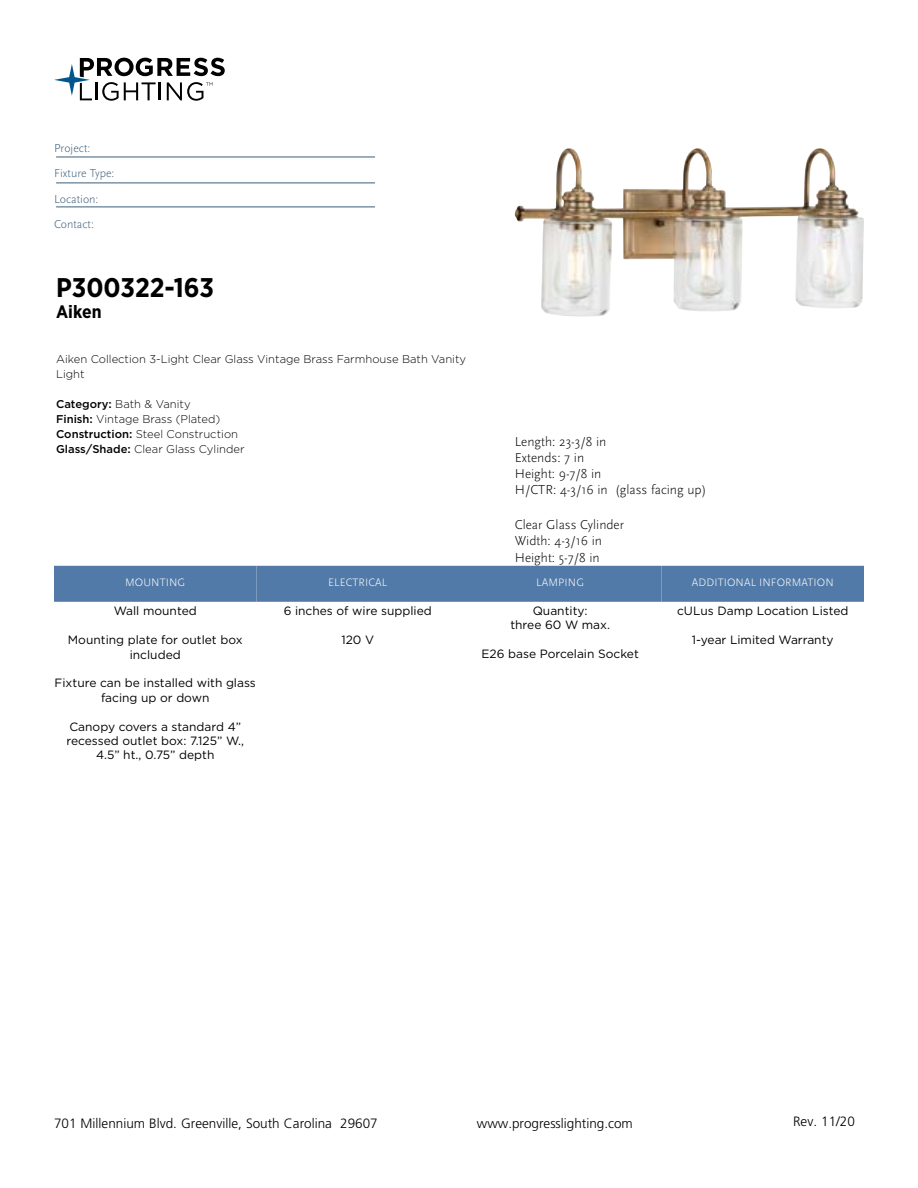
<style>
.page{position:relative;width:918px;height:1188px;background:#fff}
.page>*{position:absolute;margin:0;border:0;box-sizing:border-box;transform-origin:0 0}
.t1{font:700 27px "Gotham Narrow";color:#000}
.t2{font:700 18px "Gotham Narrow";color:#000}
.t3{font:300 13.5px/16.2px "Scala Sans Pro";color:#000}
.t4{font:300 13.5px "Frutiger LT Std";color:#000}
.t5{font:12px/14.4px "Gotham";color:#000;text-align:center}
.t6{font:300 12px/25.5px "Scala Sans Pro";color:#3b5e7b}
.t7{font:300 11.25px/15px "Gotham";color:#000}
.t8{font:300 11.25px "Scala Sans Pro";letter-spacing:.01em;color:#fff}
.s1{font-weight:500}
</style>
<div class="page">
<svg style="left:54px;top:58px;width:171px;height:43px"></svg>
<hr style="left:56px;top:157px;width:319px;height:1px;background:#3b5e7b">
<hr style="left:56px;top:183px;width:319px;height:1px;background:#3b5e7b">
<hr style="left:56px;top:207px;width:319px;height:1px;background:#3b5e7b">
<img style="left:515px;top:148px;width:349px;height:169px">
<div style="left:54px;top:566px;width:202px;height:36px;background:#527aa8"></div>
<div style="left:256px;top:566px;width:203px;height:36px;background:#527aa8"></div>
<div style="left:459px;top:566px;width:203px;height:36px;background:#527aa8"></div>
<div style="left:662px;top:566px;width:202px;height:36px;background:#527aa8"></div>
<p class="t6" style="left:54px;top:135px;width:62px">Project:<br>Fixture Type:<br>Location:<br>Contact:</p>
<h1 class="t1" style="left:56px;top:271px;width:160px">P300322-163</h1>
<h2 class="t2" style="left:56px;top:301px;width:47px">Aiken</h2>
<p class="t7" style="left:56px;top:352px;width:412px">Aiken Collection 3-Light Clear Glass Vintage Brass Farmhouse Bath Vanity<br>Light</p>
<p class="t7" style="left:56px;top:397px;width:190px"><span class="s1">Category:</span> Bath &amp; Vanity<br><span class="s1">Finish:</span> Vintage Brass (Plated)<br><span class="s1">Construction:</span> Steel Construction<br><span class="s1">Glass/Shade:</span> Clear Glass Cylinder</p>
<p class="t8" style="left:125px;top:576px;width:62px">MOUNTING</p>
<p class="t5" style="left:114px;top:604px;width:84px">Wall mounted</p>
<p class="t5" style="left:68px;top:633px;width:176px">Mounting plate for outlet box included</p>
<p class="t5" style="left:55px;top:676px;width:203px">Fixture can be installed with glass facing up or down</p>
<p class="t5" style="left:66px;top:719px;width:179px">Canopy covers a standard 4” recessed outlet box: 7.125” W.,<br>4.5” ht., 0.75” depth</p>
<p class="t8" style="left:328px;top:576px;width:61px">ELECTRICAL</p>
<p class="t5" style="left:284px;top:603px;width:150px">6 inches of wire supplied</p>
<p class="t5" style="left:341px;top:632px;width:34px">120 V</p>
<p class="t3" style="left:515px;top:433px;width:193px">Length: 23-3/8 in<br>Extends: 7 in<br>Height: 9-7/8 in<br>H/CTR: 4-3/16 in (glass facing up)</p>
<p class="t3" style="left:515px;top:517px;width:111px">Clear Glass Cylinder<br>Width: 4-3/16 in<br>Height: 5-7/8 in</p>
<p class="t8" style="left:536px;top:576px;width:49px">LAMPING</p>
<p class="t5" style="left:510px;top:603px;width:101px">Quantity:<br>three 60 W max.</p>
<p class="t5" style="left:482px;top:646px;width:159px">E26 base Porcelain Socket</p>
<p class="t8" style="left:692px;top:576px;width:143px">ADDITIONAL INFORMATION</p>
<p class="t5" style="left:677px;top:604px;width:173px">cULus Damp Location Listed</p>
<p class="t5" style="left:692px;top:633px;width:143px">1-year Limited Warranty</p>
<p class="t4" style="left:54px;top:1115px;width:325px">701 Millennium Blvd. Greenville, South Carolina 29607</p>
<p class="t4" style="left:477px;top:1115px;width:158px">www.progresslighting.com</p>
<p class="t4" style="left:793px;top:1114px;width:63px">Rev. 11/20</p>
</div>
